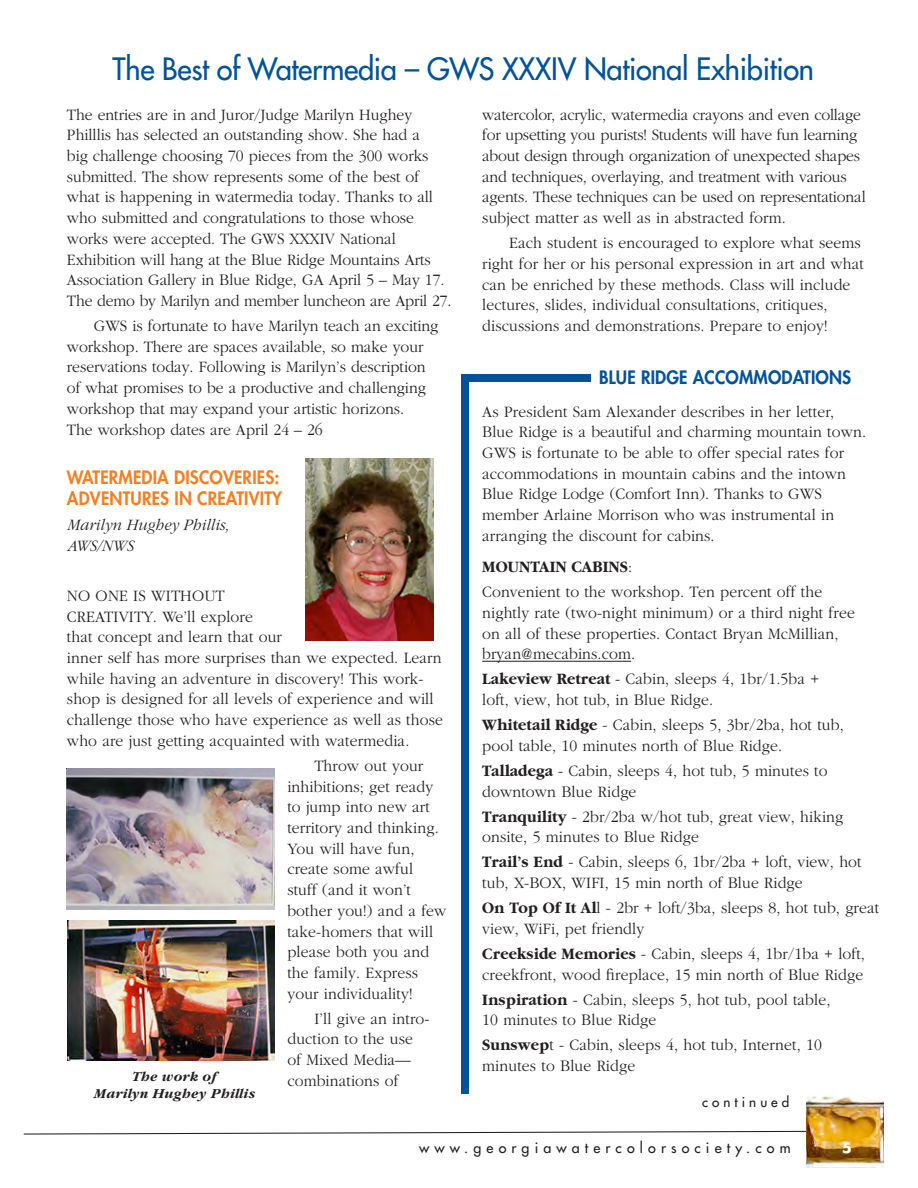
<style>
.page{position:relative;width:918px;height:1188px;background:#fff}
.page>*{position:absolute;margin:0;border:0;box-sizing:border-box;transform-origin:0 0}
.t1{font:30px "Futura";letter-spacing:-.01em;color:#01529a}
.t2{font:800 18px/20.7px "Futura";letter-spacing:.01em;color:#f48026;scale:.95 1}
.t3{font:800 18px "Futura";letter-spacing:.01em;color:#01529a;scale:.95 1}
.t4{font:300 16.5px/20.7px "Garamond";letter-spacing:.01em;color:#231f20;scale:.95 1}
.t5{font:300 16.5px/20.7px "Garamond";letter-spacing:-.01em;color:#231f20;scale:.95 1}
.t6{font:italic 300 16.5px/20.7px "Garamond";letter-spacing:.01em;color:#231f20;scale:.95 1}
.t7{font:700 16.5px "Garamond";letter-spacing:.01em;color:#231f20;scale:.95 1}
.t8{font:14.25px "Futura";letter-spacing:.36em;color:#231f20}
.t9{font:italic 700 14.25px/17.1px "Garamond";letter-spacing:.01em;color:#231f20;text-align:center}
.t10{font:700 14.25px "Futura";color:#fff}
.t11{font:13.5px "Futura";letter-spacing:.3em;color:#231f20}
.s1{font-weight:300}
.s2{font-weight:700}
</style>
<div class="page">
<svg style="left:23px;top:1130px;width:784px;height:5px"></svg>
<img style="left:807px;top:1096px;width:76px;height:72px">
<img style="left:306px;top:459px;width:127px;height:182px">
<img style="left:67px;top:769px;width:207px;height:140px">
<hr style="left:482px;top:661px;width:149px;height:1px;background:#231f20">
<img style="left:67px;top:920px;width:207px;height:141px">
<div style="left:461px;top:381px;width:8px;height:713px;background:#01529a"></div>
<div style="left:461px;top:374px;width:130px;height:8px;background:#01529a"></div>
<p class="t1" style="left:113px;top:49px;width:703px">The Best of Watermedia – GWS XXXIV National Exhibition</p>
<p class="t4" style="left:67px;top:104px;width:406px">The entries are in and Juror/Judge Marilyn Hughey Philllis has selected an outstanding show. She had a<br>big challenge choosing 70 pieces from the 300 works submitted. The show represents some of the best of what is happening in watermedia today. Thanks to all who submitted and congratulations to those whose works were accepted. The GWS XXXIV National Exhibition will hang at the Blue Ridge Mountains Arts Association Gallery in Blue Ridge, GA April 5 – May 17.<br>The demo by Marilyn and member luncheon are April 27.</p>
<p class="t4" style="left:67px;top:316px;width:393px;text-indent:27px">GWS is fortunate to have Marilyn teach an exciting workshop. There are spaces available, so make your reservations today. Following is Marilyn’s description of what promises to be a productive and challenging workshop that may expand your artistic horizons.<br>The workshop dates are April 24 – 26</p>
<p class="t2" style="left:67px;top:467px;width:228px">WATERMEDIA DISCOVERIES:<br>ADVENTURES IN CREATIVITY</p>
<p class="t6" style="left:67px;top:515px;width:172px">Marilyn Hughey Phillis,<br>AWS/NWS</p>
<p class="t4" style="left:67px;top:585px;width:397px">NO ONE IS WITHOUT<br>CREATIVITY. We’ll explore<br>that concept and learn that our<br>inner self has more surprises than we expected. Learn while having an adventure in discovery! This work&shy;shop is designed for all levels of experience and will challenge those who have experience as well as those who are just getting acquainted with watermedia.</p>
<p class="t4" style="left:287px;top:755px;width:169px;text-indent:27px">Throw out your inhibitions; get ready to jump into new art territory and thinking.<br>You will have fun, create some awful stuff (and it won’t bother you!) and a few take-homers that will please both you and the family. Express your individuality!</p>
<p class="t4" style="left:287px;top:1008px;width:151px;text-indent:27px">I’ll give an intro&shy;duction to the use of Mixed Media— combinations of</p>
<p class="t9" style="left:95px;top:1068px;width:163px">The work of<br>Marilyn Hughey Phillis</p>
<p class="t5" style="left:482px;top:104px;width:405px">watercolor, acrylic, watermedia crayons and even collage for upsetting you purists! Students will have fun learning about design through organization of unexpected shapes and techniques, overlaying, and treatment with various agents. These techniques can be used on representational subject matter as well as in abstracted form.</p>
<p class="t4" style="left:482px;top:233px;width:403px;text-indent:27px">Each student is encouraged to explore what seems right for her or his personal expression in art and what can be enriched by these methods. Class will include lectures, slides, individual consultations, critiques, discussions and demonstrations. Prepare to enjoy!</p>
<p class="t3" style="left:599px;top:366px;width:267px">BLUE RIDGE ACCOMMODATIONS</p>
<p class="t4" style="left:482px;top:401px;width:406px">As President Sam Alexander describes in her letter, Blue Ridge is a beautiful and charming mountain town.<br>GWS is fortunate to be able to offer special rates for accommodations in mountain cabins and the intown Blue Ridge Lodge (Comfort Inn). Thanks to GWS member Arlaine Morrison who was instrumental in arranging the discount for cabins.</p>
<p class="t7" style="left:482px;top:558px;width:159px">MOUNTAIN CABINS<span class="s1">:</span></p>
<p class="t4" style="left:482px;top:582px;width:394px">Convenient to the workshop. Ten percent off the nightly rate (two-night minimum) or a third night free on all of these properties. Contact Bryan McMillian, bryan@mecabins.com.</p>
<p class="t4" style="left:482px;top:669px;width:356px"><span class="s2">Lakeview Retreat</span> - Cabin, sleeps 4, 1br/1.5ba + loft, view, hot tub, in Blue Ridge.</p>
<p class="t4" style="left:482px;top:715px;width:382px"><span class="s2">Whitetail Ridge</span> - Cabin, sleeps 5, 3br/2ba, hot tub, pool table, 10 minutes north of Blue Ridge.</p>
<p class="t4" style="left:482px;top:760px;width:365px"><span class="s2">Talladega</span> - Cabin, sleeps 4, hot tub, 5 minutes to downtown Blue Ridge</p>
<p class="t4" style="left:482px;top:806px;width:382px"><span class="s2">Tranquility</span> - 2br/2ba w/hot tub, great view, hiking onsite, 5 minutes to Blue Ridge</p>
<p class="t4" style="left:482px;top:852px;width:401px"><span class="s2">Trail’s End</span> - Cabin, sleeps 6, 1br/2ba + loft, view, hot tub, X-BOX, WIFI, 15 min north of Blue Ridge</p>
<p class="t4" style="left:482px;top:898px;width:419px"><span class="s2">On Top Of It Al</span>l - 2br + loft/3ba, sleeps 8, hot tub, great view, WiFi, pet friendly</p>
<p class="t4" style="left:482px;top:943px;width:404px"><span class="s2">Creekside Memories</span> - Cabin, sleeps 4, 1br/1ba + loft, creekfront, wood fireplace, 15 min north of Blue Ridge</p>
<p class="t4" style="left:482px;top:989px;width:368px"><span class="s2">Inspiration</span> - Cabin, sleeps 5, hot tub, pool table,<br>10 minutes to Blue Ridge</p>
<p class="t4" style="left:482px;top:1035px;width:359px"><span class="s2">Sunswep</span>t - Cabin, sleeps 4, hot tub, Internet, 10 minutes to Blue Ridge</p>
<p class="t11" style="left:702px;top:1093px;width:89px">continued</p>
<p class="t8" style="left:419px;top:1138px;width:373px">www.georgiawatercolorsociety.com</p>
<p class="t10" style="left:842px;top:1137px;width:11px">5</p>
</div>
